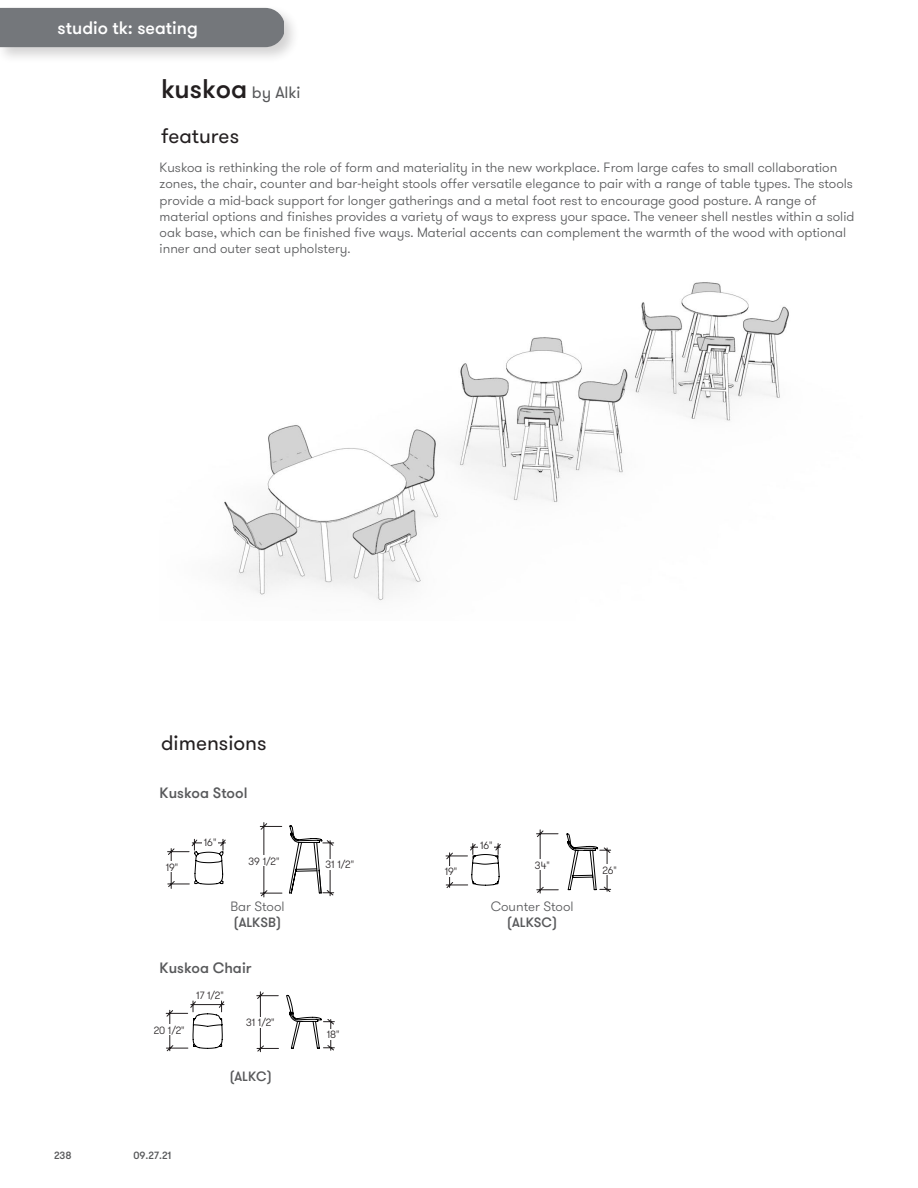
<style>
.page{position:relative;width:918px;height:1188px;background:#fff}
.page>*{position:absolute;margin:0;border:0;box-sizing:border-box;transform-origin:0 0}
.t1{font:500 27px "GT Walsheim Pro";color:#231f20}
.t2{font:21px "GT Walsheim Pro";color:#231f20}
.t3{font:500 18px "GT Walsheim Pro";color:#fff}
.t4{font:500 15px "GT Walsheim Pro";color:#58595b}
.t5{font:300 13.5px/16.2px "GT Walsheim Pro";color:#58595b}
.t6{font:500 13.5px "GT Walsheim Pro";color:#58595b}
.t7{font:300 10.5px "GT Walsheim Pro";color:#231f20}
.t8{font:500 10.5px "GT Walsheim Pro";color:#58595b}
.s1{font-weight:400;font-size:16.5px;color:#58595b}
</style>
<div class="page">
<div style="left:0;top:4px;width:300px;height:60px;background:#231f20;opacity:.2"></div>
<div style="left:0;top:8px;width:284px;height:39px;background:#74777b"></div>
<img style="left:224px;top:282px;width:565px;height:319px">
<svg style="left:445px;top:829px;width:167px;height:65px"></svg>
<svg style="left:167px;top:822px;width:168px;height:76px"></svg>
<svg style="left:165px;top:991px;width:170px;height:62px"></svg>
<div style="left:248px;top:856px;width:32px;height:10px;background:#fff"></div>
<div style="left:325px;top:859px;width:30px;height:11px;background:#fff"></div>
<div style="left:159px;top:862px;width:26px;height:10px;background:#fff"></div>
<div style="left:529px;top:860px;width:27px;height:10px;background:#fff"></div>
<div style="left:444px;top:866px;width:14px;height:11px;background:#fff"></div>
<div style="left:246px;top:1017px;width:29px;height:10px;background:#fff"></div>
<div style="left:322px;top:1029px;width:22px;height:11px;background:#fff"></div>
<div style="left:153px;top:1025px;width:32px;height:10px;background:#fff"></div>
<div style="left:196px;top:989px;width:29px;height:11px;background:#fff"></div>
<div style="left:602px;top:865px;width:15px;height:10px;background:#fff"></div>
<div style="left:202px;top:837px;width:16px;height:10px;background:#fff"></div>
<div style="left:478px;top:840px;width:16px;height:10px;background:#fff"></div>
<h3 class="t3" style="left:58px;top:17px;width:142px">studio tk: seating</h3>
<h1 class="t1" style="left:161px;top:72px;width:141px">kuskoa <span class="s1">by Alki</span></h1>
<h2 class="t2" style="left:161px;top:122px;width:80px">features</h2>
<p class="t5" style="left:160px;top:160px;width:696px">Kuskoa is rethinking the role of form and materiality in the new workplace. From large cafes to small collaboration zones, the chair, counter and bar-height stools offer versatile elegance to pair with a range of table types. The stools provide a mid-back support for longer gatherings and a metal foot rest to encourage good posture. A range of material options and finishes provides a variety of ways to express your space. The veneer shell nestles within a solid oak base, which can be finished five ways. Material accents can complement the warmth of the wood with optional inner and outer seat upholstery.</p>
<h2 class="t2" style="left:161px;top:729px;width:107px">dimensions</h2>
<p class="t4" style="left:160px;top:784px;width:89px">Kuskoa Stool</p>
<p class="t7" style="left:204px;top:836px;width:14px">16"</p>
<p class="t7" style="left:480px;top:839px;width:14px">16"</p>
<p class="t7" style="left:249px;top:855px;width:32px">39 1/2"</p>
<p class="t7" style="left:326px;top:858px;width:30px">31 1/2"</p>
<p class="t7" style="left:166px;top:861px;width:14px">19"</p>
<p class="t7" style="left:535px;top:859px;width:16px">34"</p>
<p class="t7" style="left:445px;top:865px;width:14px">19"</p>
<p class="t5" style="left:230px;top:898px;width:56px">Bar Stool</p>
<p class="t6" style="left:234px;top:914px;width:49px">(ALKSB)</p>
<p class="t4" style="left:160px;top:958px;width:93px">Kuskoa Chair</p>
<p class="t7" style="left:154px;top:1023px;width:32px">20 1/2"</p>
<p class="t7" style="left:196px;top:988px;width:29px">17 1/2"</p>
<p class="t7" style="left:246px;top:1016px;width:30px">31 1/2"</p>
<p class="t6" style="left:229px;top:1068px;width:44px">(ALKC)</p>
<p class="t8" style="left:54px;top:1149px;width:19px">238</p>
<p class="t8" style="left:133px;top:1149px;width:39px">09.27.21</p>
<p class="t7" style="left:327px;top:1028px;width:14px">18"</p>
<p class="t5" style="left:491px;top:898px;width:84px">Counter Stool</p>
<p class="t6" style="left:507px;top:914px;width:52px">(ALKSC)</p>
<p class="t7" style="left:602px;top:864px;width:16px">26"</p>
</div>
